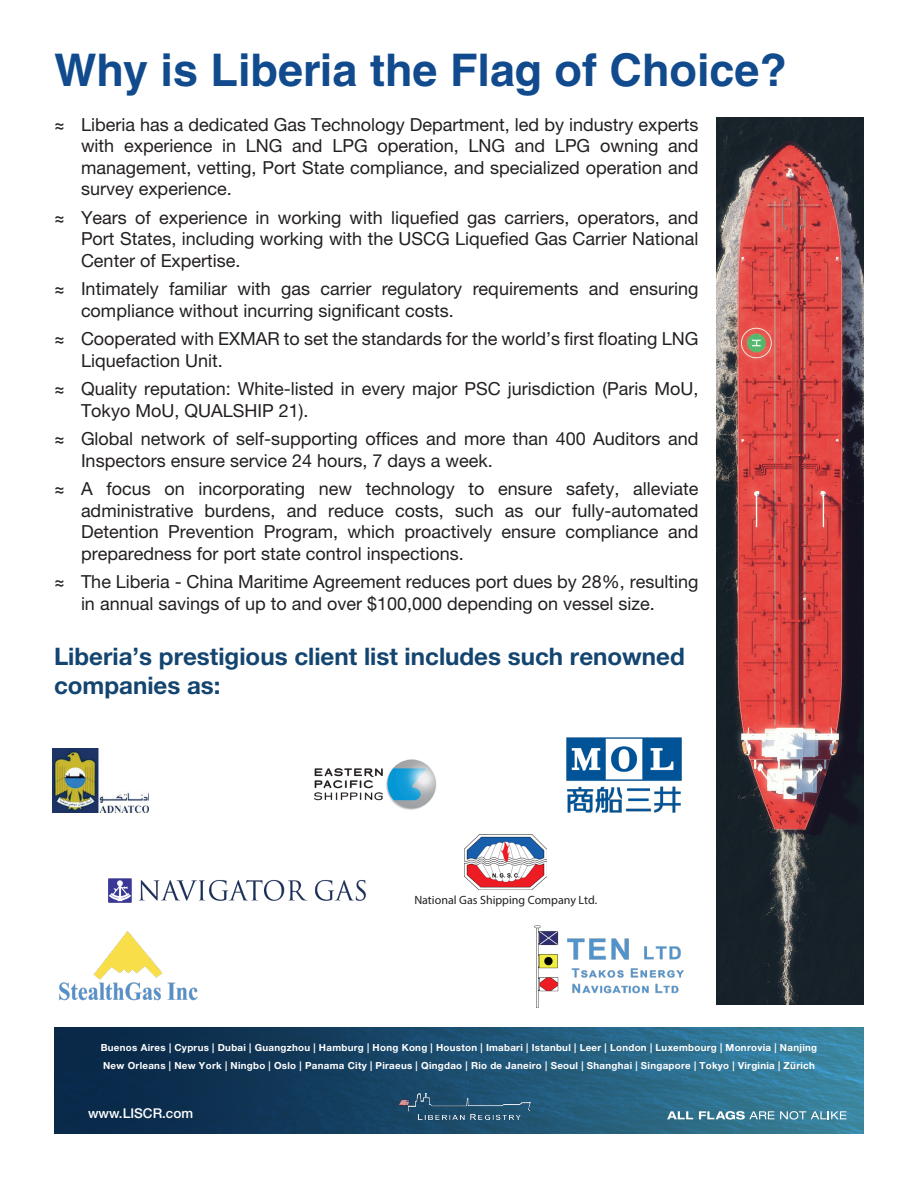
<style>
.page{position:relative;width:918px;height:1188px;background:#fff}
.page>*{position:absolute;margin:0;border:0;box-sizing:border-box;transform-origin:0 0}
.t1{font:700 45px "Helvetica LT Std";color:#114b8d}
.t2{font:700 24.15px/29px "Helvetica Neue LT Pro";color:#134570}
.t3{font:18px/21.6px "Helvetica Neue LT Pro";color:#231f20}
.t4{font:500 13.5px "Helvetica Neue LT Pro";color:#fff}
.t5{font:12px "Myriad Pro";color:#231f20}
.t6{font:700 9.75px "Helvetica Neue LT Pro";letter-spacing:.03em;color:#fff}
.s1{font-family:"Helvetica LT Std"}
</style>
<div class="page">
<img style="left:314px;top:759px;width:123px;height:51px">
<img style="left:52px;top:749px;width:97px;height:63px">
<img style="left:534px;top:925px;width:150px;height:82px">
<img style="left:716px;top:118px;width:148px;height:886px">
<img style="left:566px;top:737px;width:116px;height:76px">
<img style="left:59px;top:932px;width:138px;height:69px">
<img style="left:108px;top:878px;width:258px;height:25px">
<img style="left:54px;top:1027px;width:810px;height:107px">
<img style="left:398px;top:1094px;width:133px;height:26px">
<svg style="left:667px;top:1111px;width:26px;height:8px"></svg>
<svg style="left:699px;top:1111px;width:75px;height:9px"></svg>
<svg style="left:780px;top:1111px;width:67px;height:9px"></svg>
<img style="left:465px;top:835px;width:82px;height:55px">
<p class="t1" style="left:54px;top:43px;width:735px">Why is Liberia the Flag of Choice?</p>
<p class="t3" style="left:81px;top:113px;width:619px;text-align:justify;text-indent:-27px"><span class="s1">≈</span> Liberia has a dedicated Gas Technology Department, led by industry experts with experience in LNG and LPG operation, LNG and LPG owning and management, vetting, Port State compliance, and specialized operation and survey experience.</p>
<p class="t3" style="left:81px;top:206px;width:619px;text-align:justify;text-indent:-27px"><span class="s1">≈</span> Years of experience in working with liquefied gas carriers, operators, and Port States, including working with the USCG Liquefied Gas Carrier National Center of Expertise.</p>
<p class="t3" style="left:81px;top:278px;width:619px;text-indent:-27px"><span class="s1">≈</span> Intimately familiar with gas carrier regulatory requirements and ensuring compliance without incurring significant costs.</p>
<p class="t3" style="left:81px;top:328px;width:619px;text-indent:-27px"><span class="s1">≈</span> Cooperated with EXMAR to set the standards for the world’s first floating LNG<br>Liquefaction Unit.</p>
<p class="t3" style="left:81px;top:378px;width:619px;text-indent:-27px"><span class="s1">≈</span> Quality reputation: White-listed in every major PSC jurisdiction (Paris MoU,<br>Tokyo MoU, QUALSHIP 21).</p>
<p class="t3" style="left:81px;top:428px;width:619px;text-indent:-27px"><span class="s1">≈</span> Global network of self-supporting offices and more than 400 Auditors and<br>Inspectors ensure service 24 hours, 7 days a week.</p>
<p class="t3" style="left:81px;top:478px;width:619px;text-align:justify;text-indent:-27px"><span class="s1">≈</span> A focus on incorporating new technology to ensure safety, alleviate administrative burdens, and reduce costs, such as our fully-automated Detention Prevention Program, which proactively ensure compliance and preparedness for port state control inspections.</p>
<p class="t3" style="left:81px;top:571px;width:619px;text-indent:-27px"><span class="s1">≈</span> The Liberia - China Maritime Agreement reduces port dues by 28%, resulting in annual savings of up to and over $100,000 depending on vessel size.</p>
<p class="t2" style="left:54px;top:642px;width:632px">Liberia’s prestigious client list includes such renowned companies as:</p>
<p class="t5" style="left:414px;top:892px;width:184px">National Gas Shipping Company Ltd.</p>
<p class="t6" style="left:101px;top:1042px;width:718px">Buenos Aires | Cyprus | Dubai | Guangzhou | Hamburg | Hong Kong | Houston | Imabari | Istanbul | Leer | London | Luxembourg | Monrovia | Nanjing</p>
<p class="t6" style="left:103px;top:1060px;width:713px">New Orleans | New York | Ningbo | Oslo | Panama City | Piraeus | Qingdao | Rio de Janeiro | Seoul | Shanghai | Singapore | Tokyo | Virginia | Zürich</p>
<p class="t4" style="left:88px;top:1105px;width:107px">www.LISCR.com</p>
</div>
